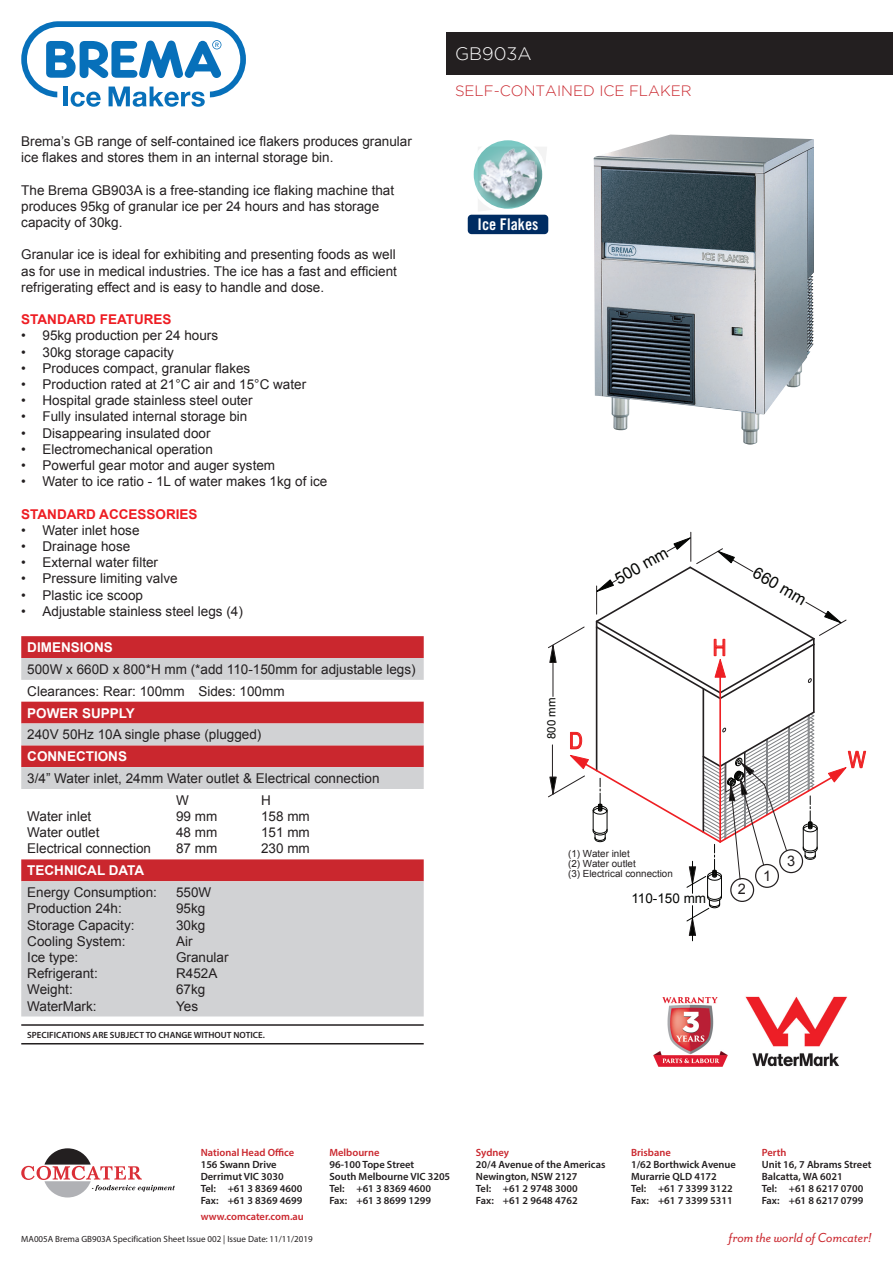
<style>
.page{position:relative;width:893px;height:1263px;background:#fff}
.page>*{position:absolute;margin:0;border:0;box-sizing:border-box;transform-origin:0 0}
.t1{font:22.95px "Arial Narrow";color:#ee2123}
.t2{font:300 18px "Gotham";color:#fff}
.t3{font:16.2px "Arial";color:#040503}
.t4{font:16.05px "Trade Gothic LT Std Bd Cn 20";color:#fff}
.t5{font:italic 15px "Mr Eaves San OT";color:#ca272e}
.t6{font:300 15px "Gotham";color:#ca272e}
.t7{font:14.55px "Arial";color:#231f20}
.t8{font:13.5px/16.2px "Arial";color:#231f20}
.t9{font:700 13.5px "Arial";color:#fff}
.t10{font:700 13.5px "Arial";color:#ee1d23}
.t11{font:13.5px "Arial";color:#040503}
.t12{font:11.4px "Arial";color:#040503}
.t13{font:600 10.5px/12px "Myriad Pro";color:#231f20}
.t14{font:600 10.5px "Myriad Pro";color:#ca272e}
.t15{font:9.75px/9.8px "Arial";color:#231f20}
.t16{font:9px "Myriad Pro";color:#231f20}
.t17{font:600 9px "Myriad Pro";color:#231f20}
</style>
<div class="page">
<svg style="left:21px;top:1148px;width:154px;height:49px"></svg>
<hr style="left:813px;top:644px;width:2px;height:68px;background:#231f20">
<hr style="left:702px;top:689px;width:2px;height:143px;background:#231f20">
<hr style="left:596px;top:627px;width:1px;height:143px;background:#231f20">
<hr style="left:553px;top:658px;width:1px;height:38px;background:#231f20">
<svg style="left:548px;top:626px;width:37px;height:37px"></svg>
<hr style="left:719px;top:676px;width:2px;height:108px;background:#ee1f23">
<hr style="left:692px;top:906px;width:1px;height:35px;background:#040503">
<svg style="left:595px;top:532px;width:252px;height:169px"></svg>
<svg style="left:548px;top:710px;width:318px;height:226px"></svg>
<img style="left:594px;top:135px;width:220px;height:310px">
<svg style="left:21px;top:21px;width:225px;height:86px"></svg>
<div style="left:446px;top:32px;width:447px;height:42px;background:#231f20"></div>
<div style="left:21px;top:636px;width:403px;height:22px;background:#ca272e"></div>
<svg style="left:21px;top:658px;width:403px;height:358px;fill:#d1d2d4"></svg>
<hr style="left:21px;top:1024px;width:403px;height:2px;background:#231f20">
<hr style="left:21px;top:1043px;width:403px;height:1px;background:#231f20">
<svg style="left:470px;top:141px;width:76px;height:74px"></svg>
<svg style="left:478px;top:147px;width:69px;height:65px"></svg>
<img style="left:479px;top:148px;width:57px;height:53px">
<div style="left:470px;top:136px;width:76px;height:77px;border:4px solid #fff;border-radius:50%"></div>
<div style="left:468px;top:215px;width:80px;height:19px;background:#002c62;border-radius:4px"></div>
<img style="left:745px;top:996px;width:102px;height:71px">
<img style="left:653px;top:997px;width:74px;height:69px">
<p class="t8" style="left:21px;top:133px;width:392px">Brema’s GB range of self-contained ice flakers produces granular ice flakes and stores them in an internal storage bin.</p>
<p class="t8" style="left:21px;top:182px;width:374px">The Brema GB903A is a free-standing ice flaking machine that produces 95kg of granular ice per 24 hours and has storage capacity of 30kg.</p>
<p class="t8" style="left:21px;top:247px;width:377px;text-align:justify">Granular ice is ideal for exhibiting and presenting foods as well as for use in medical industries. The ice has a fast and efficient refrigerating effect and is easy to handle and dose.</p>
<p class="t10" style="left:21px;top:310px;width:152px">STANDARD FEATURES</p>
<p class="t8" style="left:21px;top:328px;width:198px">• 95kg production per 24 hours</p>
<p class="t8" style="left:21px;top:344px;width:154px">• 30kg storage capacity</p>
<p class="t8" style="left:21px;top:360px;width:231px">• Produces compact, granular flakes</p>
<p class="t8" style="left:21px;top:376px;width:286px">• Production rated at 21°C air and 15°C water</p>
<p class="t8" style="left:21px;top:392px;width:233px">• Hospital grade stainless steel outer</p>
<p class="t8" style="left:21px;top:409px;width:228px">• Fully insulated internal storage bin</p>
<p class="t8" style="left:21px;top:425px;width:191px">• Disappearing insulated door</p>
<p class="t8" style="left:21px;top:441px;width:193px">• Electromechanical operation</p>
<p class="t8" style="left:21px;top:457px;width:255px">• Powerful gear motor and auger system</p>
<p class="t8" style="left:21px;top:473px;width:308px">• Water to ice ratio - 1L of water makes 1kg of ice</p>
<p class="t10" style="left:21px;top:505px;width:178px">STANDARD ACCESSORIES</p>
<p class="t8" style="left:21px;top:522px;width:120px">• Water inlet hose</p>
<p class="t8" style="left:21px;top:538px;width:111px">• Drainage hose</p>
<p class="t8" style="left:21px;top:554px;width:138px">• External water filter</p>
<p class="t8" style="left:21px;top:571px;width:158px">• Pressure limiting valve</p>
<p class="t8" style="left:21px;top:587px;width:123px">• Plastic ice scoop</p>
<p class="t8" style="left:21px;top:603px;width:223px">• Adjustable stainless steel legs (4)</p>
<p class="t9" style="left:27px;top:638px;width:87px">DIMENSIONS</p>
<p class="t8" style="left:27px;top:658px;width:390px;line-height:21.9px">500W x 660D x 800*H mm (*add 110-150mm for adjustable legs)<br>Clearances: Rear: 100mm Sides: 100mm</p>
<p class="t9" style="left:27px;top:704px;width:109px">POWER SUPPLY</p>
<p class="t8" style="left:27px;top:727px;width:236px">240V 50Hz 10A single phase (plugged)</p>
<p class="t9" style="left:27px;top:747px;width:101px">CONNECTIONS</p>
<p class="t8" style="left:176px;top:767px;width:205px;line-height:21.9px;text-indent:-149px">3/4” Water inlet, 24mm Water outlet &amp; Electrical connection<br>W</p>
<p class="t8" style="left:261px;top:792px;width:11px">H</p>
<p class="t8" style="left:27px;top:808px;width:66px">Water inlet</p>
<p class="t8" style="left:176px;top:808px;width:43px">99 mm</p>
<p class="t8" style="left:261px;top:808px;width:50px">158 mm</p>
<p class="t8" style="left:27px;top:824px;width:74px">Water outlet</p>
<p class="t8" style="left:176px;top:824px;width:43px">48 mm</p>
<p class="t8" style="left:261px;top:824px;width:50px">151 mm</p>
<p class="t8" style="left:27px;top:841px;width:125px">Electrical connection</p>
<p class="t8" style="left:176px;top:841px;width:43px">87 mm</p>
<p class="t8" style="left:261px;top:841px;width:50px">230 mm</p>
<p class="t9" style="left:27px;top:861px;width:118px">TECHNICAL DATA</p>
<p class="t8" style="left:27px;top:884px;width:131px">Energy Consumption:</p>
<p class="t8" style="left:176px;top:884px;width:37px">550W</p>
<p class="t8" style="left:27px;top:900px;width:96px">Production 24h:</p>
<p class="t8" style="left:176px;top:900px;width:31px">95kg</p>
<p class="t8" style="left:27px;top:917px;width:109px">Storage Capacity:</p>
<p class="t8" style="left:176px;top:917px;width:31px">30kg</p>
<p class="t8" style="left:27px;top:933px;width:100px">Cooling System:</p>
<p class="t8" style="left:176px;top:933px;width:18px">Air</p>
<p class="t8" style="left:27px;top:949px;width:53px">Ice type:</p>
<p class="t8" style="left:176px;top:949px;width:54px">Granular</p>
<p class="t8" style="left:27px;top:965px;width:72px">Refrigerant:</p>
<p class="t8" style="left:176px;top:965px;width:43px">R452A</p>
<p class="t8" style="left:27px;top:981px;width:47px">Weight:</p>
<p class="t8" style="left:176px;top:981px;width:31px">67kg</p>
<p class="t8" style="left:27px;top:998px;width:71px">WaterMark:</p>
<p class="t8" style="left:176px;top:998px;width:24px">Yes</p>
<p class="t17" style="left:27px;top:1029px;width:239px">SPECIFICATIONS ARE SUBJECT TO CHANGE WITHOUT NOTICE.</p>
<h2 class="t2" style="left:455px;top:44px;width:78px">GB903A</h2>
<p class="t6" style="left:455px;top:83px;width:238px">SELF-CONTAINED ICE FLAKER</p>
<p class="t4" style="left:478px;top:215px;width:62px">Ice Flakes</p>
<p class="t3" style="left:611px;top:570px;width:60px;rotate:-29deg">500 mm</p>
<p class="t12" style="left:544px;top:739px;width:43px;rotate:-90deg">800 mm</p>
<h1 class="t1" style="left:569px;top:724px;width:15px">D</h1>
<h1 class="t1" style="left:713px;top:631px;width:15px">H</h1>
<p class="t3" style="left:760px;top:562px;width:60px;rotate:30deg">660 mm</p>
<p class="t15" style="left:568px;top:849px;width:106px">(1) Water inlet<br>(2) Water outlet<br>(3) Electrical connection</p>
<p class="t7" style="left:787px;top:851px;width:10px">3</p>
<p class="t7" style="left:763px;top:866px;width:10px">1</p>
<p class="t11" style="left:631px;top:889px;width:76px">110-150 mm</p>
<p class="t7" style="left:738px;top:880px;width:10px">2</p>
<h1 class="t1" style="left:848px;top:743px;width:19px">W</h1>
<p class="t14" style="left:201px;top:1146px;width:95px">National Head Office</p>
<p class="t13" style="left:201px;top:1158px;width:103px">156 Swann Drive<br>Derrimut VIC 3030<br>Tel: +61 3 8369 4600<br>Fax: +61 3 8369 4699</p>
<p class="t14" style="left:201px;top:1210px;width:105px">www.comcater.com.au</p>
<p class="t16" style="left:21px;top:1234px;width:293px">MA005A Brema GB903A Specification Sheet Issue 002 | Issue Date: 11/11/2019</p>
<p class="t14" style="left:329px;top:1146px;width:52px">Melbourne</p>
<p class="t13" style="left:329px;top:1158px;width:122px">96-100 Tope Street<br>South Melbourne VIC 3205<br>Tel: +61 3 8369 4600<br>Fax: +61 3 8699 1299</p>
<p class="t14" style="left:476px;top:1146px;width:35px">Sydney</p>
<p class="t13" style="left:476px;top:1158px;width:131px">20/4 Avenue of the Americas<br>Newington, NSW 2127<br>Tel: +61 2 9748 3000<br>Fax: +61 2 9648 4762</p>
<p class="t14" style="left:631px;top:1146px;width:41px">Brisbane</p>
<p class="t13" style="left:631px;top:1158px;width:106px">1/62 Borthwick Avenue<br>Murarrie QLD 4172<br>Tel: +61 7 3399 3122<br>Fax: +61 7 3399 5311</p>
<p class="t14" style="left:762px;top:1146px;width:26px">Perth</p>
<p class="t13" style="left:762px;top:1158px;width:111px">Unit 16, 7 Abrams Street<br>Balcatta, WA 6021<br>Tel: +61 8 6217 0700<br>Fax: +61 8 6217 0799</p>
<p class="t5" style="left:729px;top:1229px;width:144px">from the world of Comcater!</p>
</div>
